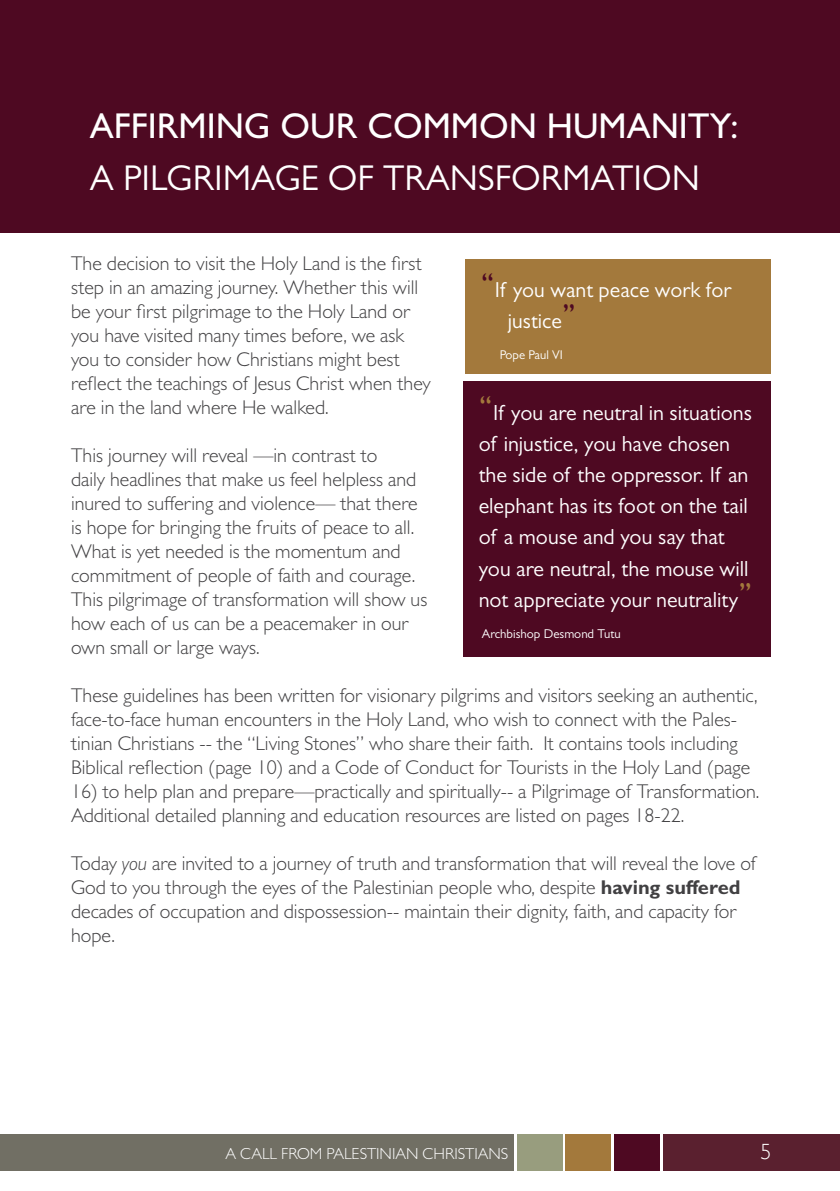
<style>
.page{position:relative;width:840px;height:1191px;background:#fff}
.page>*{position:absolute;margin:0;border:0;box-sizing:border-box;transform-origin:0 0}
.t1{font:500 36px "Gill Sans MT Pro";color:#fff}
.t2{font:36px "Gill Sans MT Pro";color:#fff}
.t3{font:22px/31.2px "Gill Sans MT Pro";color:#fff}
.t4{font:300 22px "Gill Sans";color:#fff}
.t5{font:21.8px/30.8px "Gill Sans MT Pro";color:#fff}
.t6{font:300 20px/24px "Gill Sans MT Pro";color:#414042}
.t7{font:300 16px "Gill Sans MT Pro";color:#fff}
.t8{font:12.8px "Gill Sans MT Pro";color:#fff}
.s1{font-style:italic}
.s2{font-weight:700}
.s3{font-size:34.6px;color:#4e0922}
.s4{font-size:34.8px;color:#a3793c}
</style>
<div class="page">
<div style="left:662px;top:1134px;width:177px;height:37px;background:#5a202f"></div>
<div style="left:613px;top:1134px;width:46px;height:37px;background:#4e0922"></div>
<div style="left:565px;top:1134px;width:45px;height:37px;background:#a3793c"></div>
<div style="left:517px;top:1134px;width:45px;height:37px;background:#989d7e"></div>
<div style="left:0;top:1134px;width:513px;height:37px;background:#716f64"></div>
<div style="left:0;top:0;width:839px;height:232px;background:#4e0922"></div>
<div style="left:462px;top:381px;width:308px;height:275px;background:#4e0922"></div>
<div style="left:465px;top:259px;width:305px;height:114px;background:#a3793c"></div>
<h1 class="t1" style="left:90px;top:104px;width:649px">AFFIRMING OUR COMMON HUMANITY:</h1>
<h1 class="t2" style="left:90px;top:156px;width:611px">A Pilg rimag e of Transformation</h1>
<p class="t6" style="left:71px;top:251px;width:361px">The decision to visit the Holy Land is the first step in an amazing journey. Whether this will be your first pilgrimage to the H oly Land or you have visited many times before, we ask you to consider how Christians might best reflect the teachings of Jesus Christ when they are in the land where H e walked.</p>
<p class="t6" style="left:71px;top:443px;width:357px">This journey will reveal —in contrast to<br>daily headlines that make us feel helpless and inured to suffering and violence— that there is hope for bringing the fruits of peace to all.<br>What is yet needed is the momentum and commitment of people of faith and courage.<br>This pilgrimage of transformation will show us how each of us can be a peacemaker in our own small or large ways.</p>
<p class="t6" style="left:71px;top:683px;width:687px">These guidelines has been written for visionary pilgrims and visitors seeking an authentic, face-to-face human encounters in the H oly Land, who wish to connect with the Pales&shy;tinian Christians -- the “Living Stones” who share their faith. It contains tools including Biblical reflection (page 10) and a Code of Conduct for Tourists in the H oly Land (page</p>
<p class="t6" style="left:71px;top:779px;width:689px">16) to help plan and prepare—practically and spiritually-- a Pilgrimage of Transformation.<br>Additional detailed planning and education resources are listed on pages 18-22.</p>
<p class="t6" style="left:71px;top:851px;width:687px">Today <span class="s1">you</span> are invited to a journey of truth and transformation that will reveal the love of God to you through the eyes of the Palestinian people who, despite <span class="s2">having suffered </span>decades of occupation and dispossession-- maintain their dignity, faith, and capacity for hope.</p>
<p class="t5" style="left:507px;top:274px;width:225px;text-indent:-27px"><span class="s3">“</span>If you want peace work for justice<span class="s3">”</span></p>
<p class="t8" style="left:499px;top:347px;width:63px">Pope Paul VI</p>
<p class="t3" style="left:478px;top:396px;width:275px"><span class="s4">“</span>If you are neutral in situations of injustice, you have chosen the side of the oppressor. If an elephant has its foot on the tail of a mouse and you say that you are neutral, the mouse will not appreciate your neutrality<span class="s4">”</span></p>
<p class="t8" style="left:481px;top:626px;width:140px">Archbishop Desmond Tutu</p>
<p class="t7" style="left:225px;top:1144px;width:282px">A Call from Palestinian Christians</p>
<p class="t4" style="left:760px;top:1139px;width:12px">5</p>
</div>
